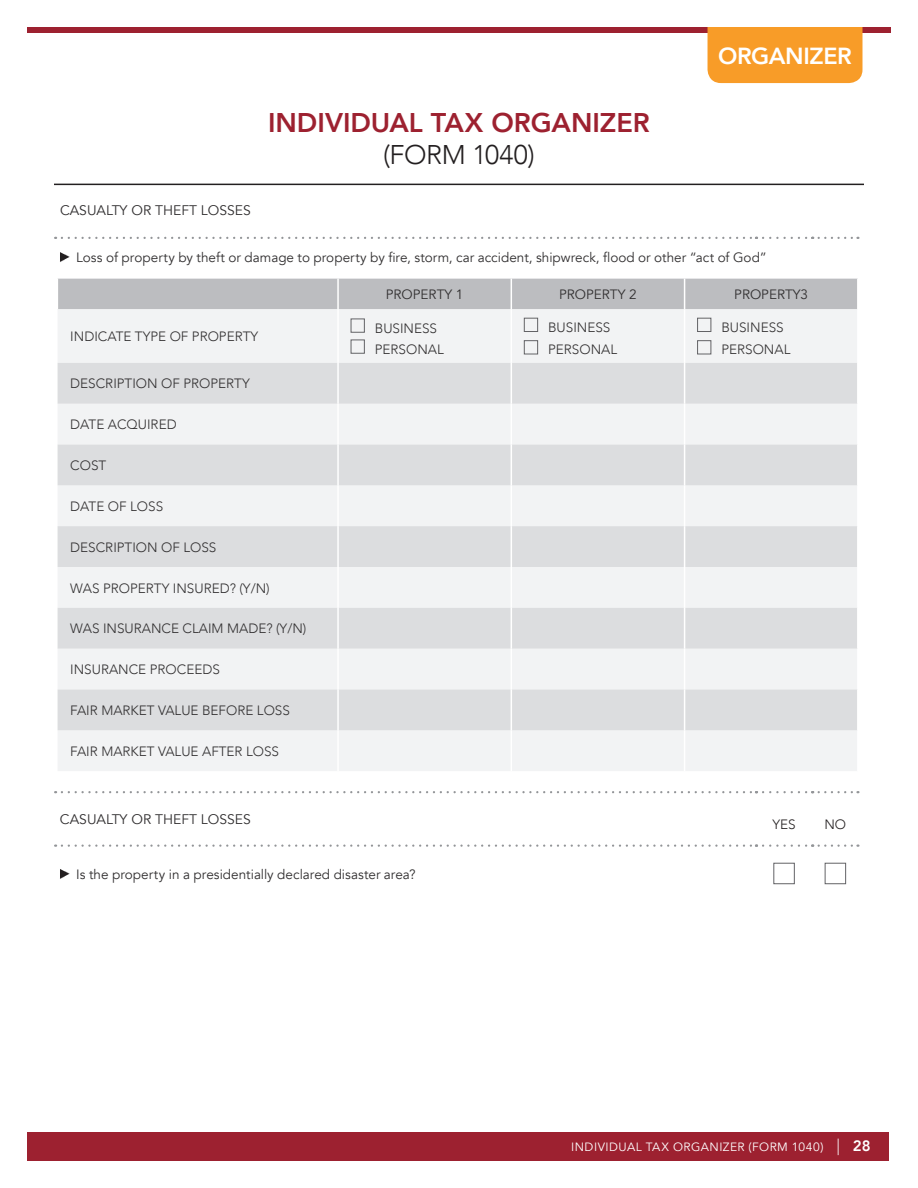
<style>
.page{position:relative;width:918px;height:1188px;background:#fff}
.page>*{position:absolute;margin:0;border:0;box-sizing:border-box;transform-origin:0 0}
.t1{font:800 27px "Avenir LT Com";color:#9d2130}
.t2{font:300 27px "Avenir LT Com";letter-spacing:-.015em;color:#231f20}
.t3{font:800 23.25px "Avenir LT Com";letter-spacing:-.015em;color:#fff}
.t4{font:13.8px "Avenir LT Com";color:#312f30}
.t5{font:300 13.5px/22.5px "Avenir LT Com";color:#312f30}
.t6{font:13.5px "Avenir LT Com";color:#312f30}
.t7{font:300 13.5px "Avenir LT Com";color:#231f20}
.t8{font:12px "Avenir LT Com";letter-spacing:.04em;color:#fff}
.s1{font-weight:300;font-size:16.5px}
.s2{font-weight:800;font-size:15px}
</style>
<div class="page">
<div style="left:27px;top:1132px;width:862px;height:29px;background:#9d2130"></div>
<div style="left:27px;top:27px;width:864px;height:6px;background:#9d2130"></div>
<hr style="left:54px;top:184px;width:810px;height:1px;background:#231f20">
<div style="left:708px;top:27px;width:154px;height:56px;background:#f89c28"></div>
<svg style="left:62px;top:237px;width:695px;height:2px"></svg>
<svg style="left:763px;top:237px;width:50px;height:2px"></svg>
<svg style="left:819px;top:237px;width:39px;height:2px"></svg>
<svg style="left:62px;top:791px;width:695px;height:2px"></svg>
<svg style="left:763px;top:791px;width:50px;height:2px"></svg>
<svg style="left:819px;top:791px;width:39px;height:2px"></svg>
<svg style="left:62px;top:845px;width:695px;height:2px"></svg>
<svg style="left:763px;top:845px;width:50px;height:2px"></svg>
<svg style="left:819px;top:845px;width:39px;height:2px"></svg>
<svg style="left:60px;top:252px;width:9px;height:10px"></svg>
<svg style="left:60px;top:869px;width:9px;height:10px"></svg>
<div style="left:773px;top:863px;width:22px;height:21px;border:1px solid #636366"></div>
<div style="left:825px;top:863px;width:21px;height:21px;border:1px solid #636366"></div>
<div style="left:58px;top:279px;width:799px;height:30px;background:#bcbdc0"></div>
<div style="left:58px;top:309px;width:799px;height:462px;background:#f2f3f4"></div>
<svg style="left:58px;top:363px;width:799px;height:367px;fill:#dcdddf"></svg>
<hr style="left:511px;top:279px;width:1px;height:30px;background:#fff">
<hr style="left:684px;top:279px;width:1px;height:30px;background:#fff">
<hr style="left:337px;top:279px;width:2px;height:30px;background:#fff">
<hr style="left:337px;top:309px;width:2px;height:54px;background:#fff">
<hr style="left:337px;top:363px;width:2px;height:41px;background:#fff">
<hr style="left:337px;top:404px;width:2px;height:41px;background:#fff">
<hr style="left:337px;top:445px;width:2px;height:40px;background:#fff">
<hr style="left:337px;top:485px;width:2px;height:41px;background:#fff">
<hr style="left:337px;top:526px;width:2px;height:41px;background:#fff">
<hr style="left:337px;top:567px;width:2px;height:41px;background:#fff">
<hr style="left:337px;top:608px;width:2px;height:41px;background:#fff">
<hr style="left:337px;top:649px;width:2px;height:40px;background:#fff">
<hr style="left:337px;top:689px;width:2px;height:41px;background:#fff">
<hr style="left:337px;top:730px;width:2px;height:41px;background:#fff">
<hr style="left:511px;top:309px;width:1px;height:54px;background:#fff">
<hr style="left:684px;top:309px;width:1px;height:54px;background:#fff">
<hr style="left:511px;top:363px;width:1px;height:41px;background:#fff">
<hr style="left:684px;top:363px;width:1px;height:41px;background:#fff">
<hr style="left:511px;top:404px;width:1px;height:41px;background:#fff">
<hr style="left:684px;top:404px;width:1px;height:41px;background:#fff">
<hr style="left:511px;top:445px;width:1px;height:40px;background:#fff">
<hr style="left:684px;top:445px;width:1px;height:40px;background:#fff">
<hr style="left:511px;top:485px;width:1px;height:41px;background:#fff">
<hr style="left:684px;top:485px;width:1px;height:41px;background:#fff">
<hr style="left:511px;top:526px;width:1px;height:41px;background:#fff">
<hr style="left:684px;top:526px;width:1px;height:41px;background:#fff">
<hr style="left:511px;top:567px;width:1px;height:41px;background:#fff">
<hr style="left:684px;top:567px;width:1px;height:41px;background:#fff">
<hr style="left:511px;top:608px;width:1px;height:41px;background:#fff">
<hr style="left:684px;top:608px;width:1px;height:41px;background:#fff">
<hr style="left:511px;top:649px;width:1px;height:40px;background:#fff">
<hr style="left:684px;top:649px;width:1px;height:40px;background:#fff">
<hr style="left:511px;top:689px;width:1px;height:41px;background:#fff">
<hr style="left:684px;top:689px;width:1px;height:41px;background:#fff">
<hr style="left:511px;top:730px;width:1px;height:41px;background:#fff">
<hr style="left:684px;top:730px;width:1px;height:41px;background:#fff">
<div style="left:351px;top:319px;width:14px;height:14px;border:1px solid #636366"></div>
<div style="left:351px;top:340px;width:14px;height:14px;border:1px solid #636366"></div>
<div style="left:524px;top:318px;width:14px;height:14px;border:1px solid #636366"></div>
<div style="left:524px;top:340px;width:14px;height:14px;border:1px solid #636366"></div>
<div style="left:697px;top:318px;width:14px;height:14px;border:1px solid #636366"></div>
<div style="left:697px;top:340px;width:14px;height:14px;border:1px solid #636366"></div>
<h1 class="t1" style="left:268px;top:106px;width:383px">INDIVIDUAL TAX ORGANIZER</h1>
<h1 class="t2" style="left:383px;top:139px;width:153px">(FORM 1040)</h1>
<h2 class="t3" style="left:718px;top:42px;width:135px">ORGANIZER</h2>
<p class="t4" style="left:60px;top:202px;width:192px">CASUALTY OR THEFT LOSSES</p>
<p class="t6" style="left:76px;top:249px;width:692px">Loss of property by theft or damage to property by fire, storm, car accident, shipwreck, flood or other “act of God”</p>
<p class="t6" style="left:386px;top:286px;width:79px">PROPERTY 1</p>
<p class="t6" style="left:559px;top:286px;width:79px">PROPERTY 2</p>
<p class="t6" style="left:734px;top:286px;width:75px">PROPERTY3</p>
<p class="t5" style="left:70px;top:325px;width:190px">INDICATE TYPE OF PROPERTY</p>
<p class="t5" style="left:375px;top:317px;width:71px;line-height:21px">BUSINESS<br>PERSONAL</p>
<p class="t5" style="left:548px;top:316px;width:71px">BUSINESS<br>PERSONAL</p>
<p class="t5" style="left:721px;top:316px;width:71px">BUSINESS<br>PERSONAL</p>
<p class="t5" style="left:70px;top:373px;width:181px">DESCRIPTION OF PROPERTY</p>
<p class="t5" style="left:70px;top:413px;width:108px">DATE ACQUIRED</p>
<p class="t5" style="left:70px;top:454px;width:38px">COST</p>
<p class="t5" style="left:70px;top:495px;width:94px">DATE OF LOSS</p>
<p class="t5" style="left:70px;top:536px;width:148px">DESCRIPTION OF LOSS</p>
<p class="t5" style="left:70px;top:577px;width:201px">WAS PROPERTY INSURED? (Y/N)</p>
<p class="t5" style="left:70px;top:617px;width:238px">WAS INSURANCE CLAIM MADE? (Y/N)</p>
<p class="t5" style="left:70px;top:658px;width:151px">INSURANCE PROCEEDS</p>
<p class="t5" style="left:70px;top:699px;width:221px">FAIR MARKET VALUE BEFORE LOSS</p>
<p class="t5" style="left:70px;top:740px;width:210px">FAIR MARKET VALUE AFTER LOSS</p>
<p class="t4" style="left:60px;top:811px;width:192px">CASUALTY OR THEFT LOSSES</p>
<p class="t6" style="left:76px;top:866px;width:341px">Is the property in a presidentially declared disaster area?</p>
<p class="t7" style="left:772px;top:817px;width:25px">YES</p>
<p class="t7" style="left:824px;top:817px;width:23px">NO</p>
<p class="t8" style="left:571px;top:1140px;width:301px">INDIVIDUAL TAX ORGANIZER (FORM 1040) <span class="s1">|</span> <span class="s2">28</span></p>
</div>
